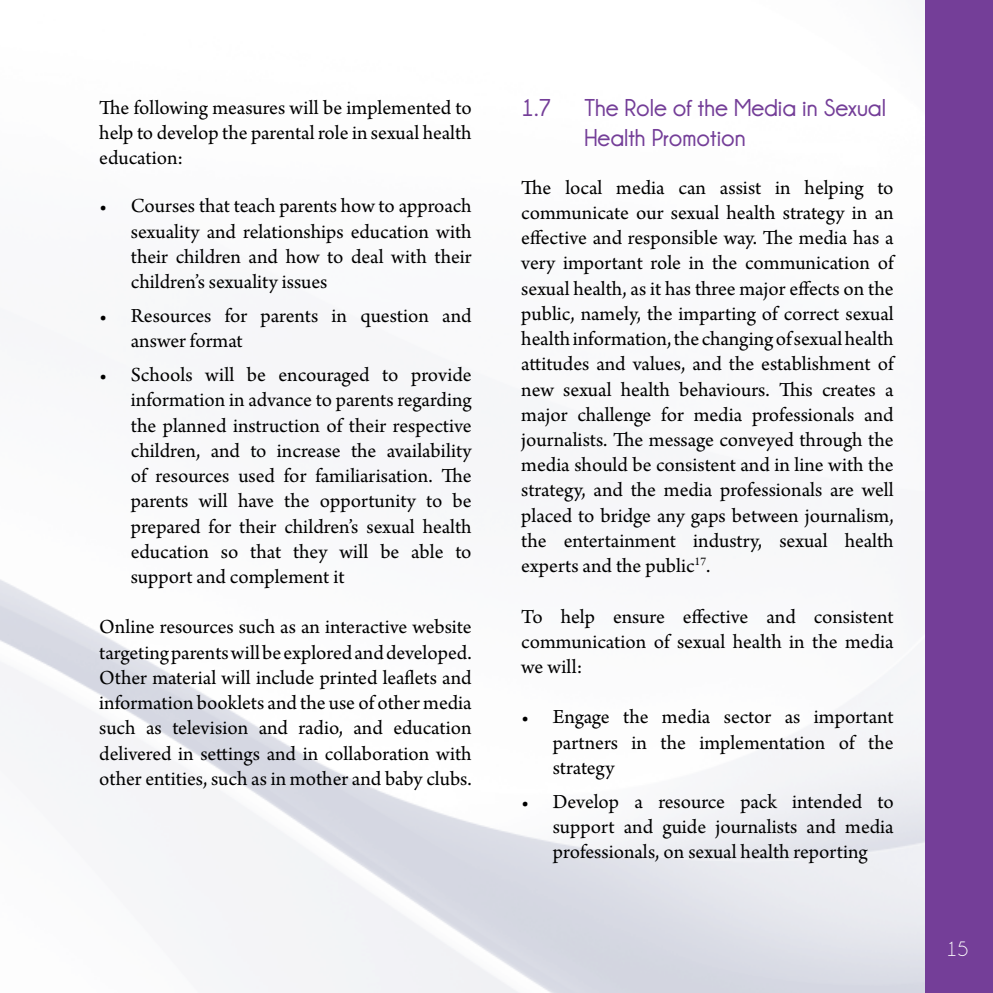
<style>
.page{position:relative;width:993px;height:993px;background:#fff}
.page>*{position:absolute;margin:0;border:0;box-sizing:border-box;transform-origin:0 0}
.t1{font:700 24.5px/29.4px "Champagne&Limousines";color:#743e98}
.t2{font:21px/25.2px "Arno Pro";color:#000;text-align:justify}
.t3{font:21px "Champagne&Limousines";color:#fff}
</style>
<div class="page">
<div style="left:924px;top:0;width:68px;height:992px;background:#743e98"></div>
<p class="t2" style="left:99px;top:96px;width:374px">The following measures will be implemented to help to develop the parental role in sexual health education:</p>
<p class="t2" style="left:131px;top:194px;width:342px;text-indent:-32px">• Courses that teach parents how to approach sexuality and relationships education with their children and how to deal with their children’s sexuality issues</p>
<p class="t2" style="left:131px;top:304px;width:342px;text-indent:-32px">• Resources for parents in question and answer format</p>
<p class="t2" style="left:131px;top:363px;width:342px;text-indent:-32px">• Schools will be encouraged to provide information in advance to parents regarding the planned instruction of their respective children, and to increase the availability of resources used for familiarisation. The parents will have the opportunity to be prepared for their children’s sexual health education so that they will be able to support and complement it</p>
<p class="t2" style="left:99px;top:615px;width:374px">Online resources such as an interactive website targeting parents will be explored and developed.<br>Other material will include printed leaflets and information booklets and the use of other media such as television and radio, and education delivered in settings and in collaboration with other entities, such as in mother and baby clubs.</p>
<p class="t1" style="left:521px;top:93px;width:32px">1.7</p>
<p class="t1" style="left:584px;top:93px;width:303px">The Role of the Media in Sexual<br>Health Promotion</p>
<p class="t2" style="left:521px;top:176px;width:374px">The local media can assist in helping to communicate our sexual health strategy in an effective and responsible way. The media has a very important role in the communication of sexual health, as it has three major effects on the public, namely, the imparting of correct sexual health information, the changing of sexual health attitudes and values, and the establishment of new sexual health behaviours. This creates a major challenge for media professionals and journalists. The message conveyed through the media should be consistent and in line with the strategy, and the media professionals are well placed to bridge any gaps between journalism, the entertainment industry, sexual health experts and the public<sup>17</sup>.</p>
<p class="t2" style="left:521px;top:604px;width:374px">To help ensure effective and consistent communication of sexual health in the media we will:</p>
<p class="t2" style="left:552px;top:705px;width:342px;text-indent:-32px">• Engage the media sector as important partners in the implementation of the strategy</p>
<p class="t2" style="left:552px;top:789px;width:342px;text-indent:-32px">• Develop a resource pack intended to support and guide journalists and media professionals, on sexual health reporting</p>
<p class="t3" style="left:946px;top:936px;width:23px">15</p>
</div>
